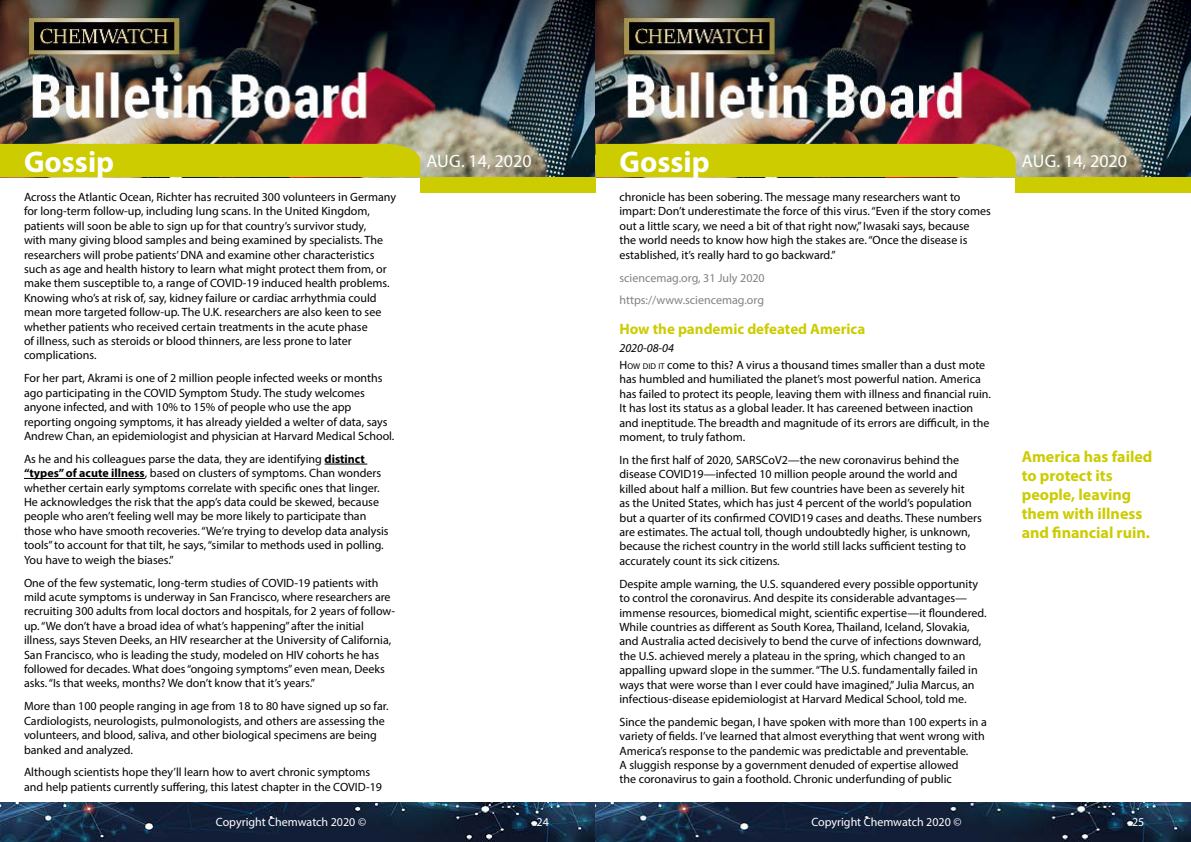
<style>
.page{position:relative;width:1191px;height:842px;background:#fff}
.page>*{position:absolute;margin:0;border:0;box-sizing:border-box;transform-origin:0 0}
.t1{font:700 30px "Myriad Pro";color:#fff}
.t2{font:18px "Myriad Pro";color:#fff}
.t3{font:700 16px/19.2px "Myriad Pro";color:#cc0}
.t4{font:700 15px "Myriad Pro";color:#cc0}
.t5{font:12px/14.4px "Myriad Pro";color:#000}
.t6{font:12px/22.9px "Myriad Pro";color:#808285}
.t7{font:12px "Myriad Pro";color:#fff}
.s1{font-style:italic}
.s2{font-style:inherit}
.s3{font-size:8.4px}
.s4{font-weight:700}
</style>
<div class="page">
<img style="left:0;top:0;width:1191px;height:177px">
<div style="left:420px;top:177px;width:175px;height:15px;background:#cc0"></div>
<div style="left:1015px;top:177px;width:176px;height:15px;background:#cc0"></div>
<div style="left:0;top:144px;width:420px;height:33px;background:#cc0"></div>
<div style="left:595px;top:144px;width:420px;height:33px;background:#cc0"></div>
<img style="left:0;top:802px;width:1191px;height:40px">
<hr style="left:324px;top:464px;width:43px;height:1px;background:#000">
<hr style="left:24px;top:478px;width:121px;height:1px;background:#000">
<h1 class="t1" style="left:24px;top:142px;width:92px">Gossip</h1>
<h1 class="t1" style="left:619px;top:142px;width:92px">Gossip</h1>
<p class="t5" style="left:619px;top:190px;width:373px">chronicle has been sobering. The message many researchers want to impart: Don’t underestimate the force of this virus. “Even if the story comes out a little scary, we need a bit of that right now,” Iwasaki says, because<br>the world needs to know how high the stakes are. “Once the disease is established, it’s really hard to go backward.”</p>
<p class="t6" style="left:619px;top:266px;width:147px">sciencemag.org, 31 July 2020 https://www.sciencemag.org</p>
<p class="t4" style="left:619px;top:320px;width:247px">How the pandemic defeated America</p>
<p class="t5" style="left:619px;top:339px;width:367px;line-height:17.2px"><span class="s1">2020-08-04<br></span><span class="s2">H</span><span class="s3">ow did it</span> come to this? A virus a thousand times smaller than a dust mote</p>
<p class="t5" style="left:619px;top:372px;width:373px">has humbled and humiliated the planet’s most powerful nation. America has failed to protect its people, leaving them with illness and financial ruin.<br>It has lost its status as a global leader. It has careened between inaction and ineptitude. The breadth and magnitude of its errors are difficult, in the moment, to truly fathom.</p>
<p class="t5" style="left:619px;top:453px;width:364px">In the first half of 2020, SARSCoV2—the new coronavirus behind the disease COVID19—infected 10 million people around the world and killed about half a million. But few countries have been as severely hit<br>as the United States, which has just 4 percent of the world’s population but a quarter of its confirmed COVID19 cases and deaths. These numbers are estimates. The actual toll, though undoubtedly higher, is unknown, because the richest country in the world still lacks sufficient testing to accurately count its sick citizens.</p>
<p class="t5" style="left:619px;top:576px;width:368px">Despite ample warning, the U.S. squandered every possible opportunity to control the coronavirus. And despite its considerable advantages— immense resources, biomedical might, scientific expertise—it floundered.<br>While countries as different as South Korea, Thailand, Iceland, Slovakia, and Australia acted decisively to bend the curve of infections downward, the U.S. achieved merely a plateau in the spring, which changed to an appalling upward slope in the summer. “The U.S. fundamentally failed in ways that were worse than I ever could have imagined,” Julia Marcus, an infectious-disease epidemiologist at Harvard Medical School, told me.</p>
<p class="t5" style="left:619px;top:714px;width:369px">Since the pandemic began, I have spoken with more than 100 experts in a variety of fields. I’ve learned that almost everything that went wrong with America’s response to the pandemic was predictable and preventable.<br>A sluggish response by a government denuded of expertise allowed<br>the coronavirus to gain a foothold. Chronic underfunding of public</p>
<h2 class="t2" style="left:426px;top:150px;width:107px">Aug. 14, 2020</h2>
<h2 class="t2" style="left:1022px;top:150px;width:107px">Aug. 14, 2020</h2>
<p class="t5" style="left:24px;top:190px;width:373px">Across the Atlantic Ocean, Richter has recruited 300 volunteers in Germany for long-term follow-up, including lung scans. In the United Kingdom, patients will soon be able to sign up for that country’s survivor study,<br>with many giving blood samples and being examined by specialists. The researchers will probe patients’ DNA and examine other characteristics such as age and health history to learn what might protect them from, or make them susceptible to, a range of COVID-19 induced health problems.<br>Knowing who’s at risk of, say, kidney failure or cardiac arrhythmia could mean more targeted follow-up. The U.K. researchers are also keen to see whether patients who received certain treatments in the acute phase<br>of illness, such as steroids or blood thinners, are less prone to later complications.</p>
<p class="t5" style="left:24px;top:371px;width:372px">For her part, Akrami is one of 2 million people infected weeks or months ago participating in the COVID Symptom Study. The study welcomes anyone infected, and with 10% to 15% of people who use the app reporting ongoing symptoms, it has already yielded a welter of data, says Andrew Chan, an epidemiologist and physician at Harvard Medical School.</p>
<p class="t5" style="left:24px;top:451px;width:366px">As he and his colleagues parse the data, they are identifying <span class="s4">distinct “types” of acute illness</span>, based on clusters of symptoms. Chan wonders whether certain early symptoms correlate with specific ones that linger.<br>He acknowledges the risk that the app’s data could be skewed, because people who aren’t feeling well may be more likely to participate than those who have smooth recoveries. “We’re trying to develop data analysis tools” to account for that tilt, he says, “similar to methods used in polling.<br>You have to weigh the biases.”</p>
<p class="t5" style="left:24px;top:575px;width:372px">One of the few systematic, long-term studies of COVID-19 patients with mild acute symptoms is underway in San Francisco, where researchers are recruiting 300 adults from local doctors and hospitals, for 2 years of follow&shy;up. “We don’t have a broad idea of what’s happening” after the initial illness, says Steven Deeks, an HIV researcher at the University of California, San Francisco, who is leading the study, modeled on HIV cohorts he has followed for decades. What does “ongoing symptoms” even mean, Deeks asks. “Is that weeks, months? We don’t know that it’s years.”</p>
<p class="t5" style="left:24px;top:699px;width:366px">More than 100 people ranging in age from 18 to 80 have signed up so far.<br>Cardiologists, neurologists, pulmonologists, and others are assessing the volunteers, and blood, saliva, and other biological specimens are being banked and analyzed.</p>
<p class="t5" style="left:24px;top:765px;width:359px">Although scientists hope they’ll learn how to avert chronic symptoms and help patients currently suffering, this latest chapter in the COVID-19</p>
<h3 class="t3" style="left:1021px;top:446px;width:132px">America has failed to protect its people, leaving them with illness and financial ruin.</h3>
<p class="t7" style="left:216px;top:815px;width:152px">Copyright Chemwatch 2020 ©</p>
<p class="t7" style="left:536px;top:815px;width:14px">24</p>
<p class="t7" style="left:811px;top:815px;width:152px">Copyright Chemwatch 2020 ©</p>
<p class="t7" style="left:1132px;top:815px;width:14px">25</p>
</div>
